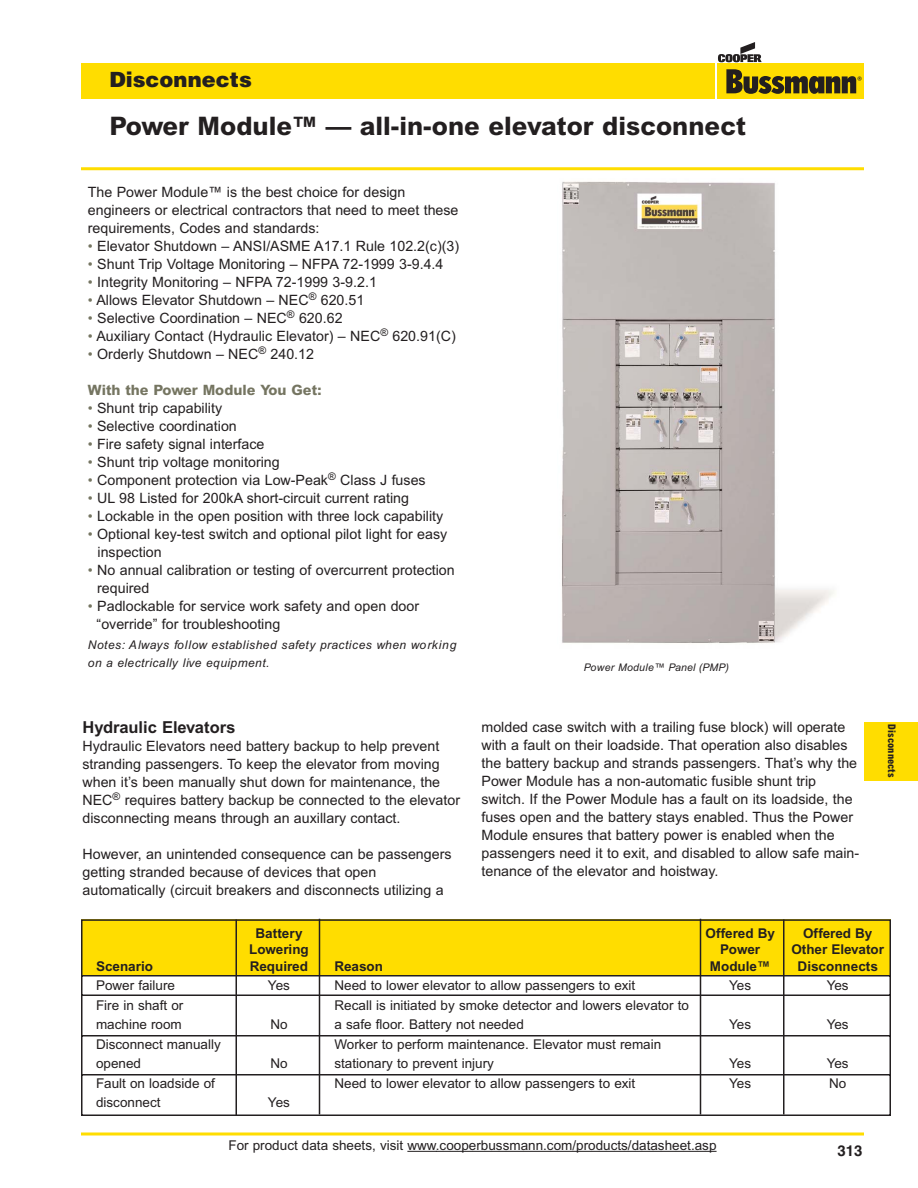
<style>
.page{position:relative;width:918px;height:1188px;background:#fff}
.page>*{position:absolute;margin:0;border:0;box-sizing:border-box;transform-origin:0 0}
.t1{font:800 25.5px "Arial";color:#231f20}
.t2{font:900 21px "Helvetica";color:#231f20}
.t3{font:700 16.5px "Arial";color:#231f20}
.t4{font:700 15px "Helvetica";color:#231f20}
.t5{font:14.25px/18px "Arial";color:#231f20}
.t6{font:800 14.25px "Arial";color:#757561}
.t7{font:13.5px "Arial";color:#231f20}
.t8{font:700 13.5px "Arial";color:#231f20}
.t9{font:italic 12px/18px "Arial";letter-spacing:.035em;color:#231f20}
.t10{font:italic 10.5px "Arial";letter-spacing:.025em;color:#231f20}
.t11{font:800 condensed 10.5px "Arial";color:#231f20}
.s1{color:#757561}
</style>
<div class="page">
<hr style="left:407px;top:1151px;width:30px;height:1px;background:#231f20">
<hr style="left:436px;top:1151px;width:281px;height:1px;background:#231f20">
<svg style="left:81px;top:1132px;width:783px;height:4px;background:#ffe53f"></svg>
<div style="left:81px;top:64px;width:633px;height:35px;background:#fd0"></div>
<div style="left:718px;top:64px;width:146px;height:35px;background:#fd0"></div>
<svg style="left:726px;top:69px;width:136px;height:25px"></svg>
<svg style="left:718px;top:42px;width:44px;height:20px"></svg>
<div style="left:864px;top:722px;width:54px;height:58px;background:#fd0"></div>
<hr style="left:81px;top:167px;width:783px;height:3px;background:#fd0">
<svg style="left:81px;top:919px;width:810px;height:197px"></svg>
<hr style="left:236px;top:920px;width:1px;height:195px;background:#231f20">
<hr style="left:319px;top:919px;width:1px;height:195px;background:#231f20">
<hr style="left:700px;top:919px;width:1px;height:195px;background:#231f20">
<hr style="left:783px;top:920px;width:1px;height:194px;background:#231f20">
<img style="left:562px;top:181px;width:272px;height:462px">
<h2 class="t2" style="left:110px;top:72px;width:144px">Disconnects</h2>
<h1 class="t1" style="left:110px;top:117px;width:638px">Power Module™ — all-in-one elevator disconnect</h1>
<p class="t5" style="left:88px;top:184px;width:372px">The Power Module™ is the best choice for design engineers or electrical contractors that need to meet these requirements, Codes and standards:</p>
<p class="t5" style="left:88px;top:238px;width:373px"><span class="s1">•</span> Elevator Shutdown – ANSI/ASME A17.1 Rule 102.2(c)(3)</p>
<p class="t5" style="left:88px;top:256px;width:357px"><span class="s1">•</span> Shunt Trip Voltage Monitoring – NFPA 72-1999 3-9.4.4</p>
<p class="t5" style="left:88px;top:274px;width:291px"><span class="s1">•</span> Integrity Monitoring – NFPA 72-1999 3-9.2.1</p>
<p class="t5" style="left:88px;top:292px;width:278px"><span class="s1">•</span> Allows Elevator Shutdown – NEC<sup>®</sup> 620.51</p>
<p class="t5" style="left:88px;top:310px;width:256px"><span class="s1">•</span> Selective Coordination – NEC<sup>®</sup> 620.62</p>
<p class="t5" style="left:88px;top:328px;width:369px"><span class="s1">•</span> Auxiliary Contact (Hydraulic Elevator) – NEC<sup>®</sup> 620.91(C)</p>
<p class="t5" style="left:88px;top:346px;width:228px"><span class="s1">•</span> Orderly Shutdown – NEC<sup>®</sup> 240.12</p>
<p class="t6" style="left:88px;top:385px;width:236px">With the Power Module You Get:</p>
<p class="t5" style="left:88px;top:400px;width:136px"><span class="s1">•</span> Shunt trip capability</p>
<p class="t5" style="left:88px;top:418px;width:150px"><span class="s1">•</span> Selective coordination</p>
<p class="t5" style="left:88px;top:436px;width:178px"><span class="s1">•</span> Fire safety signal interface</p>
<p class="t5" style="left:88px;top:454px;width:193px"><span class="s1">•</span> Shunt trip voltage monitoring</p>
<p class="t5" style="left:88px;top:472px;width:339px"><span class="s1">•</span> Component protection via Low-Peak<sup>®</sup> Class J fuses</p>
<p class="t5" style="left:88px;top:490px;width:323px"><span class="s1">•</span> UL 98 Listed for 200kA short-circuit current rating</p>
<p class="t5" style="left:88px;top:508px;width:357px"><span class="s1">•</span> Lockable in the open position with three lock capability</p>
<p class="t5" style="left:98px;top:526px;width:351px;text-indent:-10px"><span class="s1">•</span> Optional key-test switch and optional pilot light for easy inspection</p>
<p class="t5" style="left:97px;top:562px;width:359px;text-indent:-9px"><span class="s1">•</span> No annual calibration or testing of overcurrent protection required</p>
<p class="t5" style="left:97px;top:598px;width:324px;text-indent:-9px"><span class="s1">•</span> Padlockable for service work safety and open door “override” for troubleshooting</p>
<p class="t9" style="left:88px;top:637px;width:370px">Notes: Always follow established safety practices when working on a electrically live equipment.</p>
<p class="t3" style="left:82px;top:721px;width:154px">Hydraulic Elevators</p>
<p class="t5" style="left:82px;top:738px;width:379px">Hydraulic Elevators need battery backup to help prevent stranding passengers. To keep the elevator from moving when it’s been manually shut down for maintenance, the NEC<sup>®</sup> requires battery backup be connected to the elevator disconnecting means through an auxillary contact.</p>
<p class="t5" style="left:82px;top:846px;width:371px">However, an unintended consequence can be passengers getting stranded because of devices that open automatically (circuit breakers and disconnects utilizing a</p>
<p class="t10" style="left:584px;top:664px;width:147px">Power Module™ Panel (PMP)</p>
<p class="t5" style="left:482px;top:719px;width:379px">molded case switch with a trailing fuse block) will operate with a fault on their loadside. That operation also disables the battery backup and strands passengers. That’s why the Power Module has a non-automatic fusible shunt trip switch. If the Power Module has a fault on its loadside, the fuses open and the battery stays enabled. Thus the Power Module ensures that battery power is enabled when the passengers need it to exit, and disabled to allow safe main&shy;tenance of the elevator and hoistway.</p>
<p class="t11" style="left:896px;top:724px;width:55px;rotate:90deg">Disconnects</p>
<p class="t8" style="left:255px;top:928px;width:49px">Battery</p>
<p class="t8" style="left:706px;top:928px;width:71px">Offered By</p>
<p class="t8" style="left:803px;top:928px;width:71px">Offered By</p>
<p class="t8" style="left:249px;top:945px;width:61px">Lowering</p>
<p class="t8" style="left:720px;top:945px;width:41px">Power</p>
<p class="t8" style="left:791px;top:945px;width:94px">Other Elevator</p>
<p class="t8" style="left:96px;top:961px;width:59px">Scenario</p>
<p class="t8" style="left:250px;top:961px;width:60px">Required</p>
<p class="t8" style="left:335px;top:961px;width:50px">Reason</p>
<p class="t8" style="left:710px;top:961px;width:62px">Module™</p>
<p class="t8" style="left:798px;top:961px;width:82px">Disconnects</p>
<p class="t7" style="left:96px;top:981px;width:81px">Power failure</p>
<p class="t7" style="left:268px;top:981px;width:24px">Yes</p>
<p class="t7" style="left:334px;top:981px;width:302px">Need to lower elevator to allow passengers to exit</p>
<p class="t7" style="left:729px;top:981px;width:24px">Yes</p>
<p class="t7" style="left:827px;top:981px;width:24px">Yes</p>
<p class="t7" style="left:96px;top:1000px;width:89px">Fire in shaft or</p>
<p class="t7" style="left:334px;top:1000px;width:356px">Recall is initiated by smoke detector and lowers elevator to</p>
<p class="t7" style="left:96px;top:1020px;width:87px">machine room</p>
<p class="t7" style="left:270px;top:1020px;width:19px">No</p>
<p class="t7" style="left:334px;top:1020px;width:191px">a safe floor. Battery not needed</p>
<p class="t7" style="left:729px;top:1020px;width:24px">Yes</p>
<p class="t7" style="left:827px;top:1020px;width:24px">Yes</p>
<p class="t7" style="left:96px;top:1039px;width:126px">Disconnect manually</p>
<p class="t7" style="left:334px;top:1039px;width:328px">Worker to perform maintenance. Elevator must remain</p>
<p class="t7" style="left:96px;top:1059px;width:47px">opened</p>
<p class="t7" style="left:270px;top:1059px;width:19px">No</p>
<p class="t7" style="left:334px;top:1059px;width:161px">stationary to prevent injury</p>
<p class="t7" style="left:729px;top:1059px;width:24px">Yes</p>
<p class="t7" style="left:827px;top:1059px;width:24px">Yes</p>
<p class="t7" style="left:96px;top:1078px;width:120px">Fault on loadside of</p>
<p class="t7" style="left:334px;top:1078px;width:302px">Need to lower elevator to allow passengers to exit</p>
<p class="t7" style="left:729px;top:1078px;width:24px">Yes</p>
<p class="t7" style="left:829px;top:1078px;width:19px">No</p>
<p class="t7" style="left:96px;top:1098px;width:66px">disconnect</p>
<p class="t7" style="left:268px;top:1098px;width:24px">Yes</p>
<p class="t7" style="left:228px;top:1140px;width:490px">For product data sheets, visit www.cooperbussmann.com/products/datasheet.asp</p>
<p class="t4" style="left:837px;top:1146px;width:27px">313</p>
</div>
